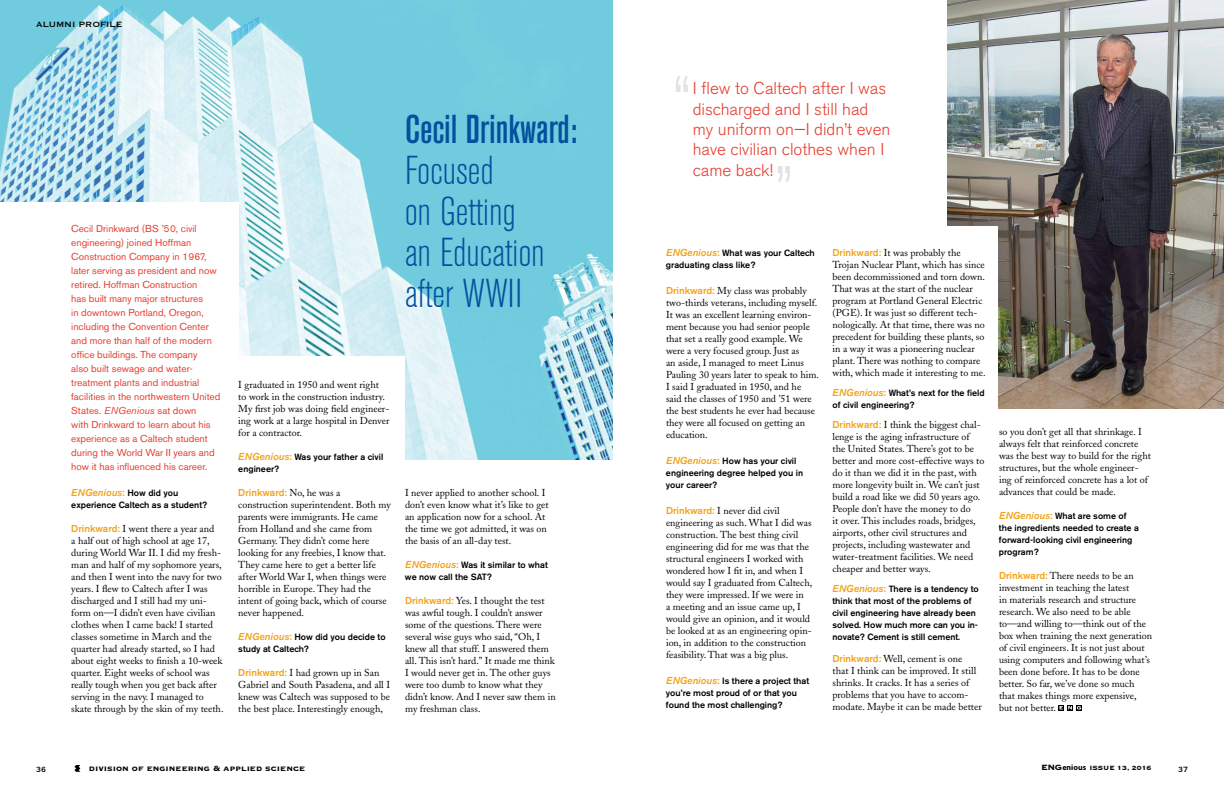
<style>
.page{position:relative;width:1224px;height:792px;background:#fff}
.page>*{position:absolute;margin:0;border:0;box-sizing:border-box;transform-origin:0 0}
.t1{font:300 condensed 40px/41px "Akzidenz Grotesk BE";color:#00529c}
.t2{font:500 condensed 40px "Akzidenz Grotesk BE";color:#00529c}
.t3{font:300 17px/20.4px "Akzidenz Grotesk BE";color:#e63d2f}
.t4{font:10px/12px "Adobe Caslon";color:#000}
.t5{font:10px/14px "Akzidenz Grotesk BE";color:#e63d2f}
.t6{font:10px "Copperplate Thirty Three BC";color:#000}
.t7{font:italic 500 10px "Akzidenz Grotesk BE";color:#f4a319}
.t8{font:500 10px "Akzidenz Grotesk BE";color:#f4a319}
.t9{font:10px "Copperplate Thirty One BC";color:#000}
.t10{font:10px "Copperplate Thirty BC";color:#000}
.t11{font:500 9px/12px "Akzidenz Grotesk BE";color:#000}
.t12{font:8px "Copperplate Thirty Three BC";color:#000}
.s1{font-style:italic}
.s2{font-style:normal}
.s3{font-style:normal;font-size:9px;color:#000}
.s4{font-family:"Akzidenz Grotesk BE";font-weight:500;color:#f4a319}
.s5{font-style:italic;font-size:10px;color:#f4a319}
.s6{font-size:10px;color:#f4a319}
.s7{font-family:"Adobe Caslon";font-weight:400;color:#000}
.s8{font-size:10px}
.s9{font-family:"Myriad Pro";font-weight:700}
</style>
<div class="page">
<svg style="left:74px;top:765px;width:6px;height:7px"></svg>
<img style="left:948px;top:0;width:276px;height:408px">
<div style="left:822px;top:226px;width:176px;height:195px;background:#fff"></div>
<img style="left:0;top:0;width:612px;height:459px">
<svg style="left:1058px;top:705px;width:24px;height:6px"></svg>
<div style="left:0;top:356px;width:405px;height:131px;background:#fff"></div>
<div style="left:0;top:202px;width:238px;height:285px;background:#fff"></div>
<svg style="left:676px;top:76px;width:12px;height:16px"></svg>
<svg style="left:778px;top:166px;width:12px;height:16px"></svg>
<p class="t9" style="left:36px;top:19px;width:88px">ALUMNI PROFILE</p>
<p class="t5" style="left:71px;top:221px;width:151px">Cecil Drinkward (BS ’50, civil engineering) joined Hoffman<br>Construction Company in 1967, later serving as president and now retired. Hoffman Construction<br>has built many major structures<br>in downtown Portland, Oregon, including the Convention Center and more than half of the modern office buildings. The company<br>also built sewage and water&shy;treatment plants and industrial facilities in the northwestern United<br>States. <span class="s1">ENGenious</span> sat down<br>with Drinkward to learn about his experience as a Caltech student during the World War II years and how it has influenced his career.</p>
<p class="t7" style="left:71px;top:487px;width:109px">ENGenious<span class="s2">:</span> <span class="s3">How did you</span></p>
<p class="t11" style="left:71px;top:499px;width:137px">experience Caltech as a student?</p>
<p class="t4" style="left:71px;top:523px;width:154px"><span class="s4">Drinkward:</span> I went there a year and<br>a half out of high school at age 17, during World War II. I did my fresh&shy;man and half of my sophomore years, and then I went into the navy for two years. I flew to Caltech after I was discharged and I still had my uni&shy;form on—I didn’t even have civilian clothes when I came back! I started classes sometime in March and the quarter had already started, so I had about eight weeks to finish a 10-week quarter. Eight weeks of school was really tough when you get back after serving in the navy. I managed to skate through by the skin of my teeth.</p>
<h1 class="t2" style="left:405px;top:107px;width:174px">Cecil Drinkward:</h1>
<h1 class="t1" style="left:405px;top:151px;width:141px">Focused<br>on Getting an Education after WWII</h1>
<p class="t4" style="left:238px;top:379px;width:153px">I graduated in 1950 and went right to work in the construction industry.<br>My first job was doing field engineer&shy;ing work at a large hospital in Denver for a contractor.</p>
<p class="t11" style="left:238px;top:451px;width:146px"><span class="s5">ENGenious</span><span class="s6">:</span> Was your father a civil engineer?</p>
<p class="t8" style="left:238px;top:486px;width:104px">Drinkward: <span class="s7">No, he was a</span></p>
<p class="t4" style="left:238px;top:499px;width:154px">construction superintendent. Both my parents were immigrants. He came from Holland and she came from<br>Germany. They didn’t come here looking for any freebies, I know that.<br>They came here to get a better life after World War I, when things were horrible in Europe. They had the intent of going back, which of course never happened.</p>
<p class="t11" style="left:238px;top:631px;width:149px"><span class="s5">ENGenious</span><span class="s6">:</span> How did you decide to study at Caltech?</p>
<p class="t4" style="left:238px;top:667px;width:153px"><span class="s4">Drinkward:</span> I had grown up in San Gabriel and South Pasadena, and all I knew was Caltech was supposed to be the best place. Interestingly enough,</p>
<p class="t4" style="left:405px;top:486px;width:145px">I never applied to another school. I don’t even know what it’s like to get an application now for a school. At the time we got admitted, it was on the basis of an all-day test.</p>
<p class="t11" style="left:405px;top:558px;width:144px"><span class="s5">ENGenious</span><span class="s6">:</span> Was it similar to what we now call the SAT?</p>
<p class="t4" style="left:405px;top:594px;width:152px"><span class="s4">Drinkward:</span> Yes. I thought the test was awful tough. I couldn’t answer some of the questions. There were several wise guys who said, “Oh, I knew all that stuff. I answered them all. This isn’t hard.” It made me think<br>I would never get in. The other guys were too dumb to know what they didn’t know. And I never saw them in my freshman class.</p>
<h2 class="t3" style="left:693px;top:78px;width:199px">I flew to Caltech after I was discharged and I still had my uniform on—I didn’t even have civilian clothes when I came back!</h2>
<p class="t11" style="left:666px;top:247px;width:150px"><span class="s5">ENGenious</span><span class="s6">:</span> What was your Caltech graduating class like?</p>
<p class="t4" style="left:666px;top:285px;width:155px"><span class="s4">Drinkward:</span> My class was probably two-thirds veterans, including myself.<br>It was an excellent learning environ&shy;ment because you had senior people that set a really good example. We were a very focused group. Just as<br>an aside, I managed to meet Linus Pauling 30 years later to speak to him.<br>I said I graduated in 1950, and he said the classes of 1950 and ’51 were the best students he ever had because they were all focused on getting an education.</p>
<p class="t11" style="left:666px;top:455px;width:139px"><span class="s5">ENGenious</span><span class="s6">:</span> How has your civil engineering degree helped you in your career?</p>
<p class="t4" style="left:666px;top:505px;width:148px"><span class="s4">Drinkward:</span> I never did civil engineering as such. What I did was construction. The best thing civil engineering did for me was that the structural engineers I worked with wondered how I fit in, and when I would say I graduated from Caltech, they were impressed. If we were in<br>a meeting and an issue came up, I would give an opinion, and it would be looked at as an engineering opin&shy;ion, in addition to the construction feasibility. That was a big plus.</p>
<p class="t11" style="left:666px;top:675px;width:145px"><span class="s5">ENGenious</span><span class="s6">:</span> Is there a project that you’re most proud of or that you found the most challenging?</p>
<p class="t4" style="left:832px;top:247px;width:155px"><span class="s4">Drinkward:</span> It was probably the Trojan Nuclear Plant, which has since been decommissioned and torn down.<br>That was at the start of the nuclear program at Portland General Electric (PGE). It was just so different tech&shy;nologically. At that time, there was no precedent for building these plants, so in a way it was a pioneering nuclear plant. There was nothing to compare with, which made it interesting to me.</p>
<p class="t11" style="left:832px;top:387px;width:154px"><span class="s5">ENGenious</span><span class="s6">:</span> What’s next for the field of civil engineering?</p>
<p class="t4" style="left:832px;top:419px;width:153px"><span class="s4">Drinkward:</span> I think the biggest chal&shy;lenge is the aging infrastructure of the United States. There’s got to be better and more cost-effective ways to do it than we did it in the past, with more longevity built in. We can’t just build a road like we did 50 years ago.<br>People don’t have the money to do<br>it over. This includes roads, bridges, airports, other civil structures and projects, including wastewater and water-treatment facilities. We need cheaper and better ways.</p>
<p class="t11" style="left:832px;top:583px;width:148px"><span class="s5">ENGenious</span><span class="s6">:</span> There is a tendency to think that most of the problems of civil engineering have already been solved. How much more can you in&shy;novate? Cement is still cement.</p>
<p class="t4" style="left:832px;top:653px;width:151px"><span class="s4">Drinkward:</span> Well, cement is one<br>that I think can be improved. It still shrinks. It cracks. It has a series of problems that you have to accom&shy;modate. Maybe it can be made better</p>
<p class="t4" style="left:999px;top:425px;width:153px">so you don’t get all that shrinkage. I always felt that reinforced concrete was the best way to build for the right structures, but the whole engineer&shy;ing of reinforced concrete has a lot of advances that could be made.</p>
<p class="t11" style="left:999px;top:509px;width:142px"><span class="s5">ENGenious</span><span class="s6">:</span> What are some of the ingredients needed to create a forward-looking civil engineering program?</p>
<p class="t4" style="left:999px;top:569px;width:154px"><span class="s4">Drinkward:</span> There needs to be an investment in teaching the latest<br>in materials research and structure research. We also need to be able to—and willing to—think out of the box when training the next generation of civil engineers. It is not just about using computers and following what’s been done before. It has to be done better. So far, we’ve done so much that makes things more expensive, but not better.</p>
<p class="t10" style="left:36px;top:765px;width:11px">36</p>
<p class="t6" style="left:89px;top:763px;width:218px">division of engineering &amp; applied science</p>
<p class="t12" style="left:1041px;top:764px;width:112px"><span class="s8">ENG</span><span class="s9">enious</span> ISSUE 13, 2016</p>
<p class="t10" style="left:1178px;top:765px;width:11px">37</p>
</div>
